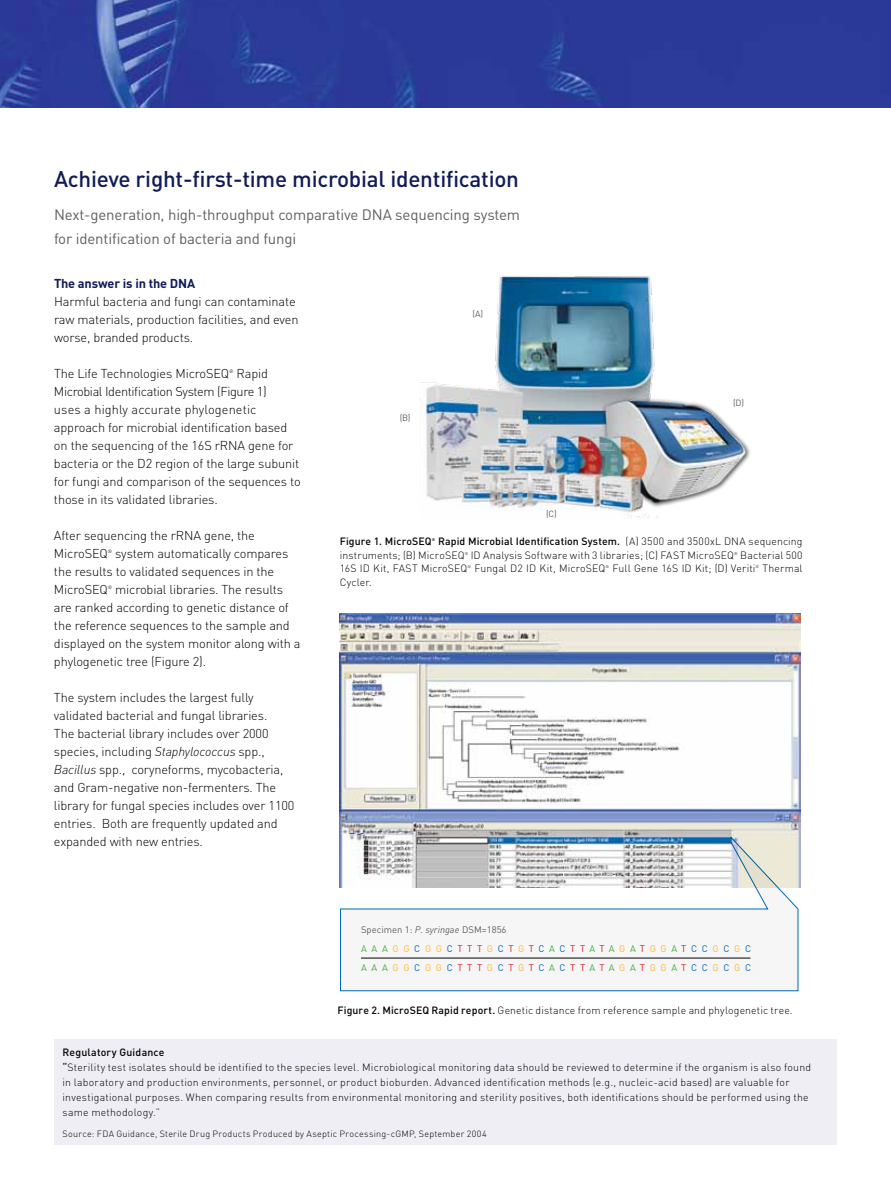
<style>
.page{position:relative;width:891px;height:1188px;background:#fff}
.page>*{position:absolute;margin:0;border:0;box-sizing:border-box;transform-origin:0 0}
.t1{font:500 22.5px "DIN Pro";letter-spacing:-.01em;color:#111b57}
.t2{font:15px/24px "DIN Pro";letter-spacing:-.01em;color:#5f6062}
.t3{font:300 12.75px/18px "DIN Pro";letter-spacing:-.01em;color:#000}
.t4{font:700 12.75px "DIN Pro";letter-spacing:-.01em;color:#111b57}
.t5{font:300 10.5px/15px "DIN Pro";letter-spacing:.02em;color:#000}
.t6{font:500 10.5px "DIN Pro";letter-spacing:.01em;color:#000}
.t7{font:9.45px/18.9px "DIN Pro";letter-spacing:.49em;color:#fdb933}
.t8{font:300 9px "DIN Pro";letter-spacing:.03em;color:#000}
.t9{font:9px "DIN Pro";color:#5f6062}
.t10{font:300 4.8px "DIN Pro";color:#000}
.t11{font:300 4.05px "DIN Pro";color:#000}
.t12{font:500 4.05px "DIN Pro";color:#000}
.s1{font-style:italic}
.s2{font-weight:500}
.s3{color:#5f6062}
.s4{font-style:italic;color:#5f6062}
.s5{color:#49aa42}
.s6{color:#0067b1}
.s7{color:#d71920}
</style>
<div class="page">
<div style="left:54px;top:1040px;width:783px;height:105px;background:#efeef4"></div>
<img style="left:340px;top:613px;width:460px;height:275px">
<svg style="left:340px;top:836px;width:459px;height:156px;fill:#f6f6f6"></svg>
<img style="left:0;top:0;width:891px;height:108px">
<div style="left:359px;top:957px;width:404px;height:20px;background:#f5f5f5"></div>
<hr style="left:361px;top:958px;width:389px;height:1px;background:#000">
<img style="left:419px;top:276px;width:331px;height:242px">
<h1 class="t1" style="left:54px;top:164px;width:467px">Achieve right-first-time microbial identification</h1>
<p class="t2" style="left:54px;top:202px;width:468px">Next-generation, high-throughput comparative DNA sequencing system for identification of bacteria and fungi</p>
<p class="t4" style="left:54px;top:275px;width:143px">The answer is in the DNA</p>
<p class="t3" style="left:54px;top:292px;width:246px">Harmful bacteria and fungi can contaminate raw materials, production facilities, and even worse, branded products.</p>
<p class="t3" style="left:54px;top:364px;width:177px">The Life Technologies MicroSEQ</p>
<p class="t10" style="left:229px;top:368px;width:6px">®</p>
<p class="t3" style="left:54px;top:364px;width:248px;text-indent:183px">Rapid Microbial Identification System (Figure 1)<br>uses a highly accurate phylogenetic approach for microbial identification based on the sequencing of the 16S rRNA gene for bacteria or the D2 region of the large subunit for fungi and comparison of the sequences to those in its validated libraries.</p>
<p class="t3" style="left:54px;top:526px;width:202px">After sequencing the rRNA gene, the<br>MicroSEQ</p>
<p class="t3" style="left:54px;top:544px;width:236px;text-indent:61px">system automatically compares the results to validated sequences in the<br>MicroSEQ</p>
<p class="t10" style="left:108px;top:548px;width:6px">®</p>
<p class="t3" style="left:54px;top:580px;width:248px;text-indent:61px">microbial libraries. The results are ranked according to genetic distance of the reference sequences to the sample and displayed on the system monitor along with a phylogenetic tree (Figure 2).</p>
<p class="t3" style="left:54px;top:688px;width:242px">The system includes the largest fully validated bacterial and fungal libraries.<br>The bacterial library includes over 2000 species, including <span class="s1">Staphylococcus</span> spp., <span class="s1">Bacillus</span> spp., coryneforms, mycobacteria, and Gram-negative non-fermenters. The library for fungal species includes over 1100 entries. Both are frequently updated and expanded with new entries.</p>
<p class="t10" style="left:108px;top:584px;width:6px">®</p>
<p class="t9" style="left:400px;top:412px;width:12px">(B)</p>
<p class="t9" style="left:472px;top:308px;width:12px">(A)</p>
<p class="t9" style="left:546px;top:508px;width:12px">(C)</p>
<p class="t9" style="left:733px;top:397px;width:13px">(D)</p>
<p class="t5" style="left:340px;top:534px;width:464px;line-height:13.5px;text-indent:98px"><span class="s2">Rapid Microbial Identification System.</span> (A) 3500 and 3500xL DNA sequencing instruments; (B) MicroSEQ</p>
<p class="t6" style="left:340px;top:535px;width:93px">Figure 1. MicroSEQ</p>
<p class="t12" style="left:432px;top:537px;width:5px">®</p>
<p class="t11" style="left:465px;top:550px;width:5px">®</p>
<p class="t5" style="left:471px;top:547px;width:265px">ID Analysis Software with 3 libraries; (C) FAST MicroSEQ</p>
<p class="t11" style="left:734px;top:550px;width:5px">®</p>
<p class="t5" style="left:740px;top:547px;width:64px">Bacterial 500</p>
<p class="t5" style="left:340px;top:561px;width:129px">16S ID Kit, FAST MicroSEQ</p>
<p class="t11" style="left:468px;top:564px;width:5px">®</p>
<p class="t5" style="left:475px;top:561px;width:132px">Fungal D2 ID Kit, MicroSEQ</p>
<p class="t11" style="left:606px;top:564px;width:5px">®</p>
<p class="t5" style="left:613px;top:561px;width:144px">Full Gene 16S ID Kit; (D) Veriti</p>
<p class="t11" style="left:756px;top:564px;width:5px">®</p>
<p class="t5" style="left:762px;top:561px;width:42px">Thermal</p>
<p class="t5" style="left:340px;top:574px;width:34px">Cycler.</p>
<p class="t7" style="left:361px;top:920px;width:392px"><span class="s3">Specimen 1:</span> <span class="s4">P</span><span class="s3">.</span> <span class="s4">syringae</span> <span class="s3">DSM=1856<br></span><span class="s5">AAA</span>GG<span class="s6">C</span>GG<span class="s6">C</span><span class="s7">TTT</span>G<span class="s6">C</span><span class="s7">T</span>G<span class="s7">T</span><span class="s6">C</span><span class="s5">A</span><span class="s6">C</span><span class="s7">TT</span><span class="s5">A</span><span class="s7">T</span><span class="s5">A</span>G<span class="s5">A</span><span class="s7">T</span>GG<span class="s5">A</span><span class="s7">T</span><span class="s6">CC</span>G<span class="s6">C</span>G<span class="s6">C<br></span><span class="s5">AAA</span>GG<span class="s6">C</span>GG<span class="s6">C</span><span class="s7">TTT</span>G<span class="s6">C</span><span class="s7">T</span>G<span class="s7">T</span><span class="s6">C</span><span class="s5">A</span><span class="s6">C</span><span class="s7">TT</span><span class="s5">A</span><span class="s7">T</span><span class="s5">A</span>G<span class="s5">A</span><span class="s7">T</span>GG<span class="s5">A</span><span class="s7">T</span><span class="s6">CC</span>G<span class="s6">C</span>G<span class="s6">C</span></p>
<p class="t5" style="left:338px;top:1002px;width:457px"><span class="s2">Figure 2. MicroSEQ Rapid report.</span> Genetic distance from reference sample and phylogenetic tree.</p>
<p class="t5" style="left:63px;top:1044px;width:750px"><span class="s2">Regulatory Guidance<br>“</span>Sterility test isolates should be identified to the species level. Microbiological monitoring data should be reviewed to determine if the organism is also found in laboratory and production environments, personnel, or product bioburden. Advanced identification methods (e.g., nucleic-acid based) are valuable for investigational purposes. When comparing results from environmental monitoring and sterility positives, both identifications should be performed using the same methodology.”</p>
<p class="t8" style="left:63px;top:1127px;width:426px">Source: FDA Guidance, Sterile Drug Products Produced by Aseptic Processing-cGMP, September 2004</p>
</div>
